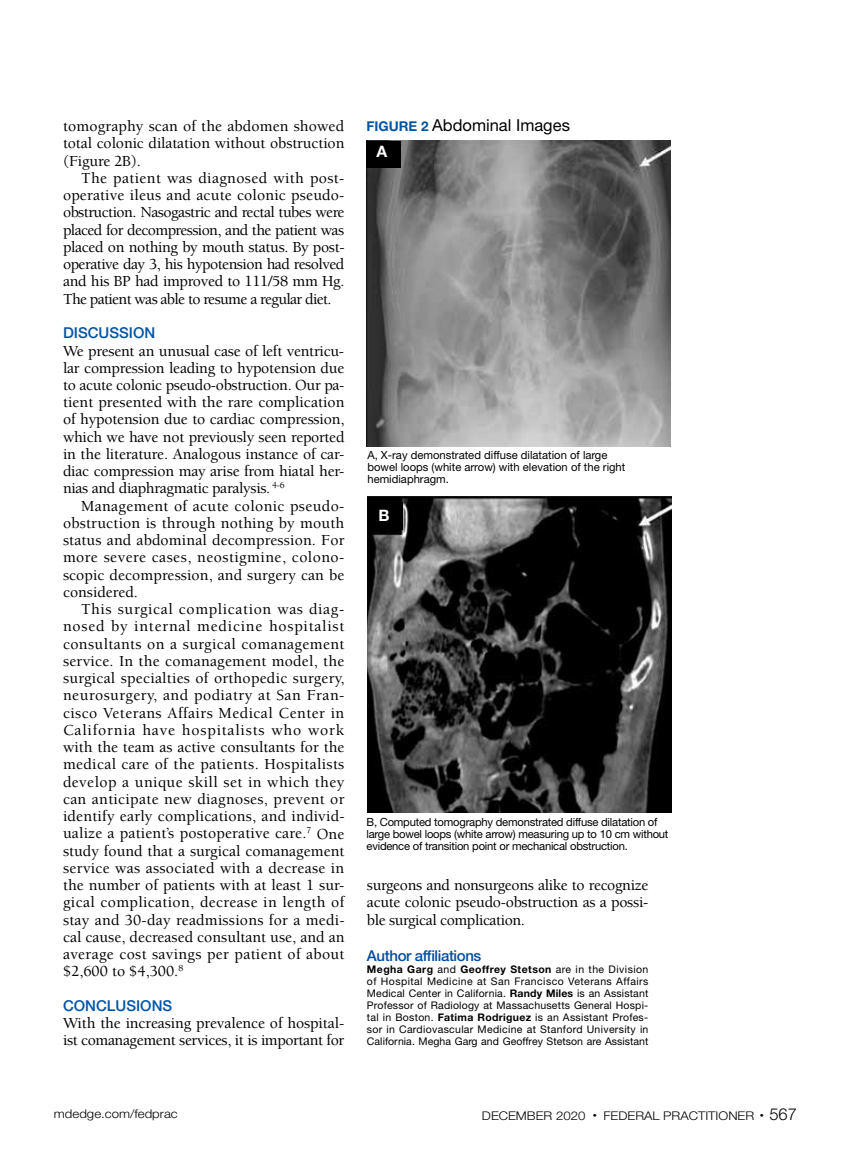
<style>
.page{position:relative;width:851px;height:1161px;background:#fff}
.page>*{position:absolute;margin:0;border:0;box-sizing:border-box;transform-origin:0 0}
.t1{font:16.5px "Helvetica Neue LT Std";color:#000}
.t2{font:500 15.75px/17.2px "Berkeley Std";letter-spacing:-.015em;color:#000;text-align:justify}
.t3{font:700 15.75px "Helvetica Neue LT Std";color:#fff}
.t4{font:500 15px "Helvetica Neue LT Std";color:#0054a6}
.t5{font:500 15px "Helvetica Neue LT Std";letter-spacing:-.025em;color:#034ea2}
.t6{font:300 12px "Helvetica Neue LT Std";color:#000;scale:1.1 1}
.t7{font:11.25px/12px "Helvetica Neue LT Std";letter-spacing:-.02em;color:#000}
.t8{font:11.25px/12px "Helvetica Neue LT Std";color:#000}
.t9{font:10.5px/12px "Helvetica Neue LT Std";letter-spacing:.005em;color:#000;text-align:justify}
.s1{font-weight:700;font-size:13.5px;color:#0054a6}
.s2{font-weight:700}
.s3{font-size:16.5px}
</style>
<div class="page">
<img style="left:367px;top:140px;width:303px;height:307px">
<div style="left:366px;top:141px;width:35px;height:27px;background:#000"></div>
<img style="left:367px;top:497px;width:304px;height:316px">
<div style="left:367px;top:502px;width:35px;height:28px;background:#000"></div>
<p class="t2" style="left:63px;top:118px;width:283px">tomography scan of the abdomen showed total colonic dilatation without obstruction (Figure 2B).</p>
<p class="t2" style="left:63px;top:170px;width:283px;text-indent:18px">The patient was diagnosed with post&shy;operative ileus and acute colonic pseudo&shy;obstruction. Nasogastric and rectal tubes were placed for decompression, and the patient was placed on nothing by mouth status. By post&shy;operative day 3, his hypotension had resolved and his BP had improved to 111/58 mm Hg.<br>The patient was able to resume a regular diet.</p>
<p class="t4" style="left:63px;top:324px;width:94px">DISCUSSION</p>
<p class="t2" style="left:63px;top:342px;width:283px">We present an unusual case of left ventricu&shy;lar compression leading to hypotension due to acute colonic pseudo-obstruction. Our pa&shy;tient presented with the rare complication of hypotension due to cardiac compression, which we have not previously seen reported in the literature. Analogous instance of car&shy;diac compression may arise from hiatal her&shy;nias and diaphragmatic paralysis. <sup>4-6</sup></p>
<p class="t2" style="left:63px;top:497px;width:283px;text-indent:18px">Management of acute colonic pseudo&shy;obstruction is through nothing by mouth status and abdominal decompression. For more severe cases, neostigmine, colono&shy;scopic decompression, and surgery can be considered.</p>
<p class="t2" style="left:63px;top:601px;width:283px;text-indent:18px">This surgical complication was diag&shy;nosed by internal medicine hospitalist consultants on a surgical comanagement service. In the comanagement model, the surgical specialties of orthopedic surgery, neurosurgery, and podiatry at San Fran&shy;cisco Veterans Affairs Medical Center in California have hospitalists who work with the team as active consultants for the medical care of the patients. Hospitalists develop a unique skill set in which they can anticipate new diagnoses, prevent or identify early complications, and individ&shy;ualize a patient’s postoperative care.<sup>7</sup> One study found that a surgical comanagement service was associated with a decrease in the number of patients with at least 1 sur&shy;gical complication, decrease in length of stay and 30-day readmissions for a medi&shy;cal cause, decreased consultant use, and an average cost savings per patient of about $2,600 to $4,300.<sup>8</sup></p>
<p class="t4" style="left:63px;top:997px;width:111px">CONCLUSIONS</p>
<p class="t2" style="left:63px;top:1015px;width:283px">With the increasing prevalence of hospital&shy;ist comanagement services, it is important for</p>
<p class="t1" style="left:366px;top:116px;width:205px"><span class="s1">FIGURE 2</span> Abdominal Images</p>
<p class="t3" style="left:376px;top:142px;width:12px">A</p>
<p class="t8" style="left:367px;top:449px;width:259px">A, X-ray demonstrated diffuse dilatation of large bowel loops (white arrow) with elevation of the right hemidiaphragm.</p>
<p class="t3" style="left:378px;top:505px;width:13px">B</p>
<p class="t7" style="left:366px;top:816px;width:303px">B, Computed tomography demonstrated diffuse dilatation of large bowel loops (white arrow) measuring up to 10 cm without evidence of transition point or mechanical obstruction.</p>
<p class="t2" style="left:367px;top:877px;width:283px">surgeons and nonsurgeons alike to recognize acute colonic pseudo-obstruction as a possi&shy;ble surgical complication.</p>
<p class="t5" style="left:367px;top:946px;width:116px">Author affiliations</p>
<p class="t9" style="left:367px;top:963px;width:283px"><span class="s2">Megha Garg</span> and <span class="s2">Geoffrey Stetson</span> are in the Division of Hospital Medicine at San Francisco Veterans Affairs Medical Center in California. <span class="s2">Randy Miles</span> is an Assistant Professor of Radiology at Massachusetts General Hospi&shy;tal in Boston. <span class="s2">Fatima Rodriguez</span> is an Assistant Profes&shy;sor in Cardiovascular Medicine at Stanford University in California. Megha Garg and Geoffrey Stetson are Assistant</p>
<p class="t6" style="left:54px;top:1107px;width:114px">mdedge.com/fedprac</p>
<p class="t6" style="left:482px;top:1109px;width:288px">DECEMBER 2020 <sup>•</sup> FEDERAL PRACTITIONER <sup>•</sup> <span class="s3">567</span></p>
</div>
